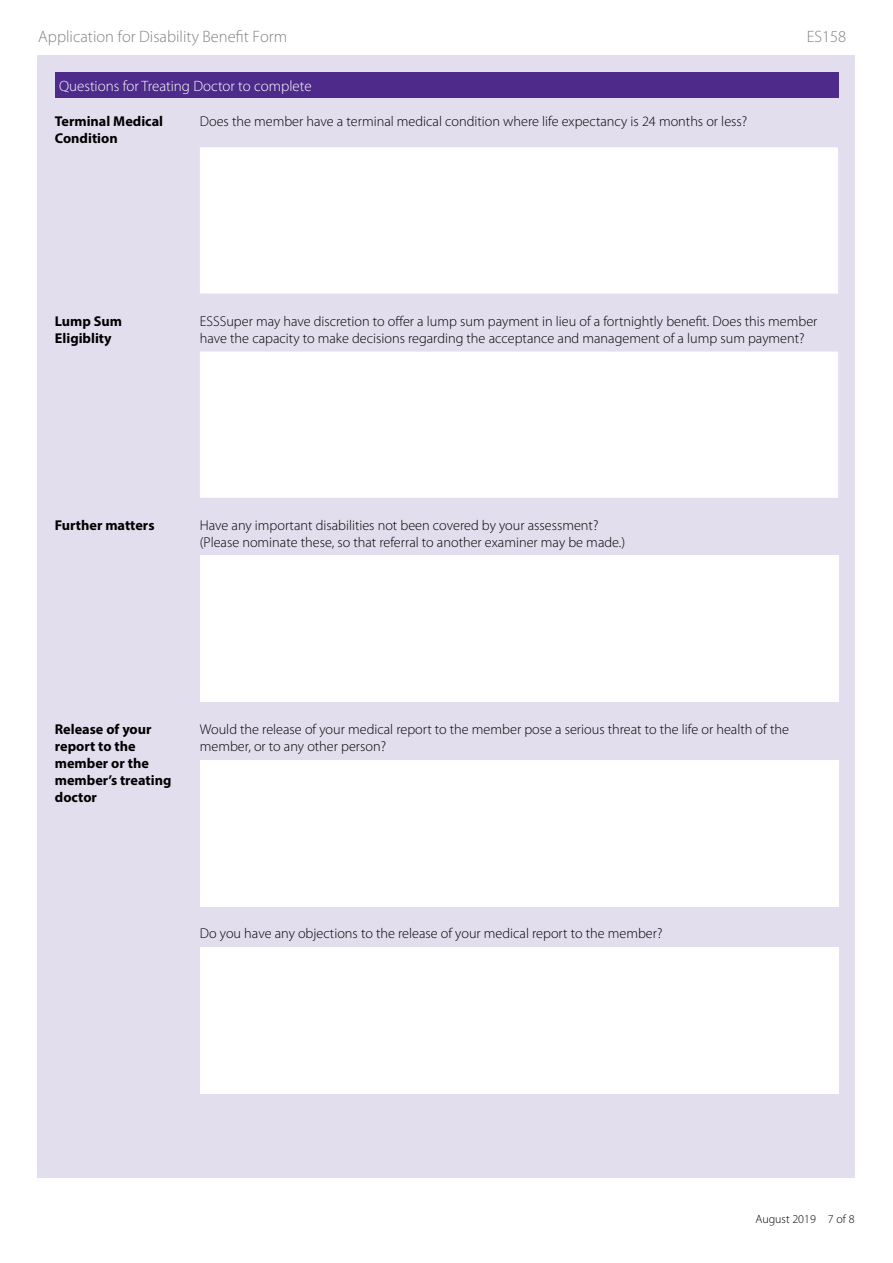
<style>
.page{position:relative;width:893px;height:1263px;background:#fff}
.page>*{position:absolute;margin:0;border:0;box-sizing:border-box;transform-origin:0 0}
.t1{font:300 16.5px "Myriad Pro";color:#808285}
.t2{font:300 15px "Myriad Pro";color:#fff}
.t3{font:300 14.25px/17.1px "Myriad Pro";color:#000}
.t4{font:700 14.25px/17.1px "Myriad Pro";color:#000}
.t5{font:300 12px "Myriad Pro";color:#000}
</style>
<div class="page">
<div style="left:38px;top:55px;width:817px;height:1123px;background:#e2deee"></div>
<div style="left:55px;top:72px;width:783px;height:26px;background:#4e2b8a"></div>
<svg style="left:200px;top:147px;width:638px;height:351px;fill:#fff"></svg>
<div style="left:200px;top:556px;width:638px;height:146px;background:#fff"></div>
<div style="left:200px;top:760px;width:638px;height:146px;background:#fff"></div>
<div style="left:200px;top:947px;width:638px;height:146px;background:#fff"></div>
<p class="t1" style="left:38px;top:27px;width:250px">Application for Disability Benefit Form</p>
<p class="t1" style="left:807px;top:27px;width:41px">ES158</p>
<p class="t2" style="left:59px;top:77px;width:254px">Questions for Treating Doctor to complete</p>
<p class="t4" style="left:55px;top:112px;width:110px">Terminal Medical<br>Condition</p>
<p class="t3" style="left:200px;top:112px;width:549px">Does the member have a terminal medical condition where life expectancy is 24 months or less?</p>
<p class="t4" style="left:55px;top:312px;width:69px">Lump Sum<br>Eligiblity</p>
<p class="t3" style="left:200px;top:312px;width:619px">ESSSuper may have discretion to offer a lump sum payment in lieu of a fortnightly benefit. Does this member have the capacity to make decisions regarding the acceptance and management of a lump sum payment?</p>
<p class="t4" style="left:55px;top:516px;width:101px">Further matters</p>
<p class="t3" style="left:200px;top:516px;width:427px">Have any important disabilities not been covered by your assessment? (Please nominate these, so that referral to another examiner may be made.)</p>
<p class="t4" style="left:55px;top:720px;width:118px">Release of your report to the member or the member’s treating doctor</p>
<p class="t3" style="left:200px;top:721px;width:591px">Would the release of your medical report to the member pose a serious threat to the life or health of the member, or to any other person?</p>
<p class="t3" style="left:200px;top:925px;width:464px">Do you have any objections to the release of your medical report to the member?</p>
<p class="t5" style="left:755px;top:1211px;width:101px">August 2019 7 of 8</p>
</div>
